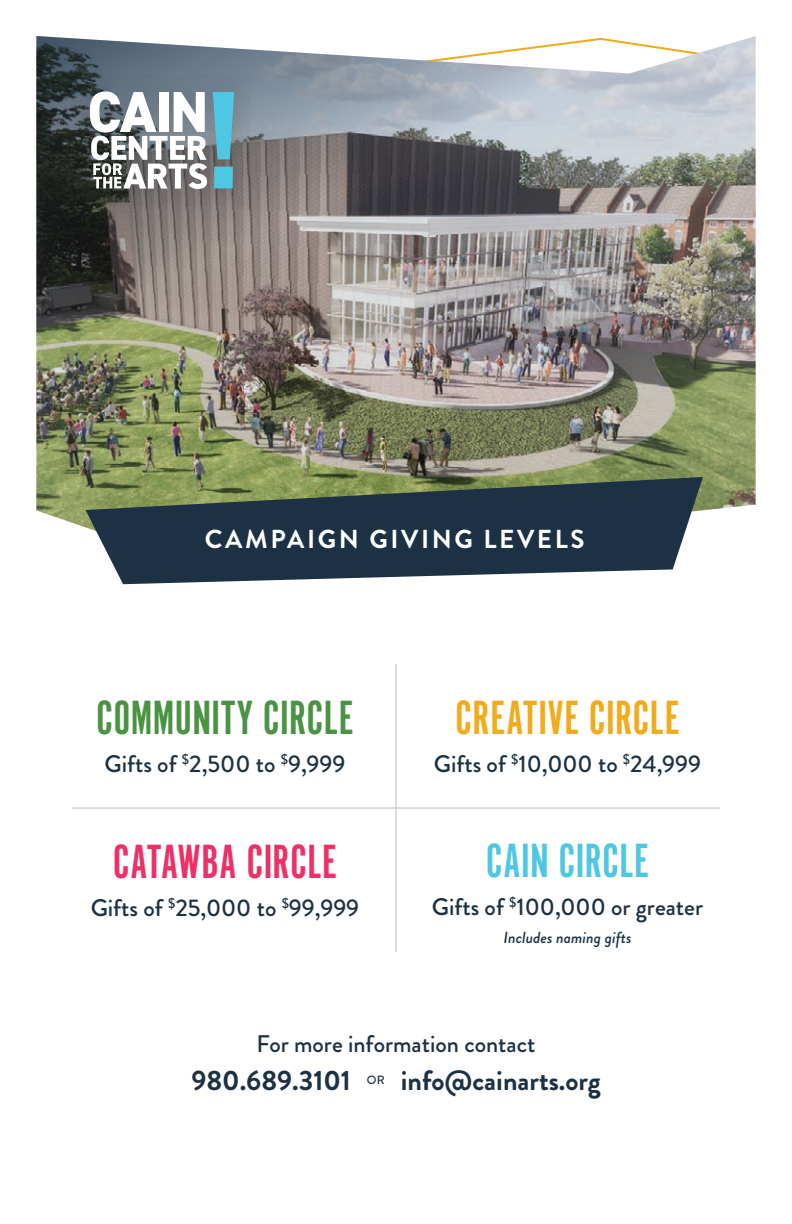
<style>
.page{position:relative;width:792px;height:1224px;background:#fff}
.page>*{position:absolute;margin:0;border:0;box-sizing:border-box;transform-origin:0 0}
.t1{font:50px "Alternate Got No 1 D";letter-spacing:.005em;color:#499342}
.t2{font:50px "Alternate Got No 1 D";letter-spacing:.01em;color:#f1ab1c}
.t3{font:50px "Alternate Got No 1 D";letter-spacing:.005em;color:#ed3066}
.t4{font:50px "Alternate Got No 1 D";letter-spacing:.005em;color:#4ec7e3}
.t5{font:700 28px "Brandon Grotesque";color:#1c3244}
.t6{font:700 26px "Brandon Grotesque";letter-spacing:.1em;color:#fff}
.t7{font:500 24px "Brandon Grotesque";color:#1c3244}
.t8{font:italic 500 16px "Brandon Grotesque";color:#1c3244}
</style>
<div class="page">
<img style="left:36px;top:36px;width:720px;height:492px">
<hr style="left:396px;top:664px;width:1px;height:144px;background:#bcbdc0">
<hr style="left:72px;top:808px;width:324px;height:1px;background:#bcbdc0">
<hr style="left:396px;top:808px;width:324px;height:1px;background:#bcbdc0">
<hr style="left:396px;top:808px;width:1px;height:144px;background:#bcbdc0">
<svg style="left:73px;top:75px;width:178px;height:130px"></svg>
<svg style="left:90px;top:91px;width:117px;height:98px"></svg>
<svg style="left:213px;top:92px;width:21px;height:96px"></svg>
<svg style="left:86px;top:477px;width:617px;height:107px;fill:#1c3244"></svg>
<p class="t6" style="left:205px;top:521px;width:381px">CAMPAIGN GIVING LEVELS</p>
<p class="t1" style="left:96px;top:691px;width:259px">COMMUNITY CIRCLE</p>
<p class="t7" style="left:105px;top:747px;width:242px">Gifts of <sup>$</sup>2,500 to <sup>$</sup>9,999</p>
<p class="t3" style="left:113px;top:835px;width:225px">CATAWBA CIRCLE</p>
<p class="t7" style="left:91px;top:891px;width:270px">Gifts of <sup>$</sup>25,000 to <sup>$</sup>99,999</p>
<p class="t2" style="left:455px;top:691px;width:226px">CREATIVE CIRCLE</p>
<p class="t7" style="left:434px;top:747px;width:269px">Gifts of <sup>$</sup>10,000 to <sup>$</sup>24,999</p>
<p class="t4" style="left:486px;top:834px;width:165px">CAIN CIRCLE</p>
<p class="t7" style="left:432px;top:891px;width:273px">Gifts of <sup>$</sup>100,000 or greater</p>
<p class="t8" style="left:504px;top:927px;width:129px">Includes naming gifts</p>
<p class="t7" style="left:257px;top:1027px;width:280px">For more information contact</p>
<p class="t5" style="left:191px;top:1061px;width:411px">980.689.3101 <sup>OR</sup> info@cainarts.org</p>
</div>
